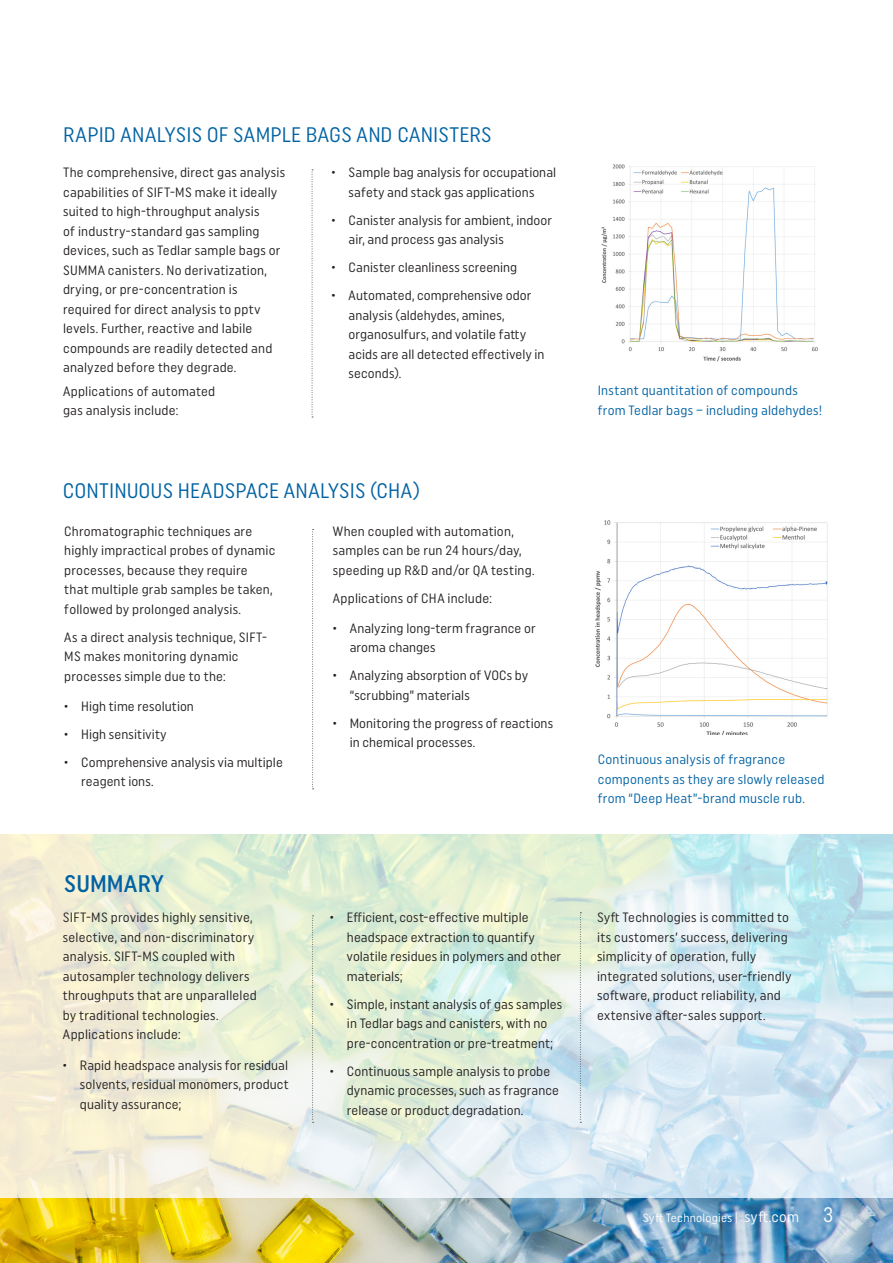
<style>
.page{position:relative;width:893px;height:1263px;background:#fff}
.page>*{position:absolute;margin:0;border:0;box-sizing:border-box;transform-origin:0 0}
.t1{font:500 24px "Uniform Condensed";letter-spacing:.005em;color:#0062a3}
.t2{font:21px "Uniform Condensed";letter-spacing:.005em;color:#0062a3}
.t3{font:13.5px/19.5px "Uniform Condensed";letter-spacing:.015em;color:#231f20}
.t4{font:13.5px/19.5px "Uniform Condensed";letter-spacing:.015em;color:#0062a3}
.t5{font:12px "Uniform Condensed";letter-spacing:.02em;color:#fff}
.s1{font-size:15px}
.s2{font-size:21px}
</style>
<div class="page">
<img style="left:0;top:1197px;width:893px;height:66px">
<svg style="left:0;top:834px;width:893px;height:363px;background:#e1ece2"></svg>
<svg style="left:312px;top:169px;width:1px;height:249px"></svg>
<img style="left:601px;top:164px;width:217px;height:198px">
<svg style="left:312px;top:529px;width:2px;height:260px"></svg>
<svg style="left:312px;top:915px;width:2px;height:208px"></svg>
<svg style="left:580px;top:912px;width:1px;height:211px"></svg>
<img style="left:595px;top:520px;width:233px;height:214px">
<h2 class="t2" style="left:63px;top:122px;width:430px">RAPID ANALYSIS OF SAMPLE BAGS AND CANISTERS</h2>
<p class="t3" style="left:63px;top:162px;width:223px">The comprehensive, direct gas analysis capabilities of SIFT-MS make it ideally suited to high-throughput analysis<br>of industry-standard gas sampling devices, such as Tedlar sample bags or SUMMA canisters. No derivatization, drying, or pre-concentration is required for direct analysis to pptv levels. Further, reactive and labile compounds are readily detected and analyzed before they degrade.</p>
<p class="t3" style="left:63px;top:381px;width:154px">Applications of automated gas analysis include:</p>
<p class="t3" style="left:332px;top:162px;width:226px;text-align:center">• Sample bag analysis for occupational safety and stack gas applications</p>
<p class="t3" style="left:349px;top:210px;width:205px;text-indent:-17px">• Canister analysis for ambient, indoor air, and process gas analysis</p>
<p class="t3" style="left:332px;top:257px;width:187px">• Canister cleanliness screening</p>
<p class="t3" style="left:349px;top:285px;width:197px;text-indent:-17px">• Automated, comprehensive odor analysis (aldehydes, amines, organosulfurs, and volatile fatty acids are all detected effectively in seconds).</p>
<h2 class="t2" style="left:63px;top:478px;width:359px">CONTINUOUS HEADSPACE ANALYSIS (CHA)</h2>
<p class="t3" style="left:64px;top:521px;width:213px">Chromatographic techniques are highly impractical probes of dynamic processes, because they require<br>that multiple grab samples be taken, followed by prolonged analysis.</p>
<p class="t3" style="left:64px;top:627px;width:204px">As a direct analysis technique, SIFT-<br>MS makes monitoring dynamic processes simple due to the:</p>
<p class="t3" style="left:64px;top:696px;width:131px">• High time resolution</p>
<p class="t3" style="left:64px;top:724px;width:104px">• High sensitivity</p>
<p class="t3" style="left:81px;top:752px;width:203px;text-indent:-17px">• Comprehensive analysis via multiple reagent ions.</p>
<h1 class="t1" style="left:64px;top:869px;width:101px">SUMMARY</h1>
<p class="t3" style="left:63px;top:908px;width:195px">SIFT-MS provides highly sensitive, selective, and non-discriminatory analysis. SIFT-MS coupled with autosampler technology delivers throughputs that are unparalleled by traditional technologies.<br>Applications include:</p>
<p class="t3" style="left:80px;top:1055px;width:210px;text-align:justify;text-indent:-17px">• Rapid headspace analysis for residual solvents, residual monomers, product quality assurance;</p>
<p class="t3" style="left:333px;top:521px;width:203px">When coupled with automation, samples can be run 24 hours/day, speeding up R&amp;D and/or QA testing.</p>
<p class="t3" style="left:333px;top:588px;width:161px">Applications of CHA include:</p>
<p class="t3" style="left:350px;top:618px;width:187px;text-indent:-17px">• Analyzing long-term fragrance or aroma changes</p>
<p class="t3" style="left:350px;top:666px;width:180px;text-indent:-17px">• Analyzing absorption of VOCs by “scrubbing” materials</p>
<p class="t3" style="left:350px;top:713px;width:205px;text-indent:-17px">• Monitoring the progress of reactions in chemical processes.</p>
<p class="t3" style="left:347px;top:908px;width:216px;text-indent:-17px">• Efficient, cost-effective multiple headspace extraction to quantify volatile residues in polymers and other materials;</p>
<p class="t3" style="left:330px;top:994px;width:234px;text-align:center">• Simple, instant analysis of gas samples in Tedlar bags and canisters, with no pre-concentration or pre-treatment;</p>
<p class="t3" style="left:347px;top:1061px;width:214px;text-indent:-17px">• Continuous sample analysis to probe dynamic processes, such as fragrance release or product degradation.</p>
<p class="t4" style="left:598px;top:381px;width:226px">Instant quantitation of compounds from Tedlar bags – including aldehydes!</p>
<p class="t4" style="left:598px;top:749px;width:228px">Continuous analysis of fragrance components as they are slowly released from “Deep Heat”-brand muscle rub.</p>
<p class="t3" style="left:597px;top:908px;width:196px">Syft Technologies is committed to its customers’ success, delivering simplicity of operation, fully integrated solutions, user-friendly software, product reliability, and extensive after-sales support.</p>
<p class="t5" style="left:643px;top:1210px;width:192px">Syft Technologies | <span class="s1">syft.com</span> <span class="s2">3</span></p>
</div>
